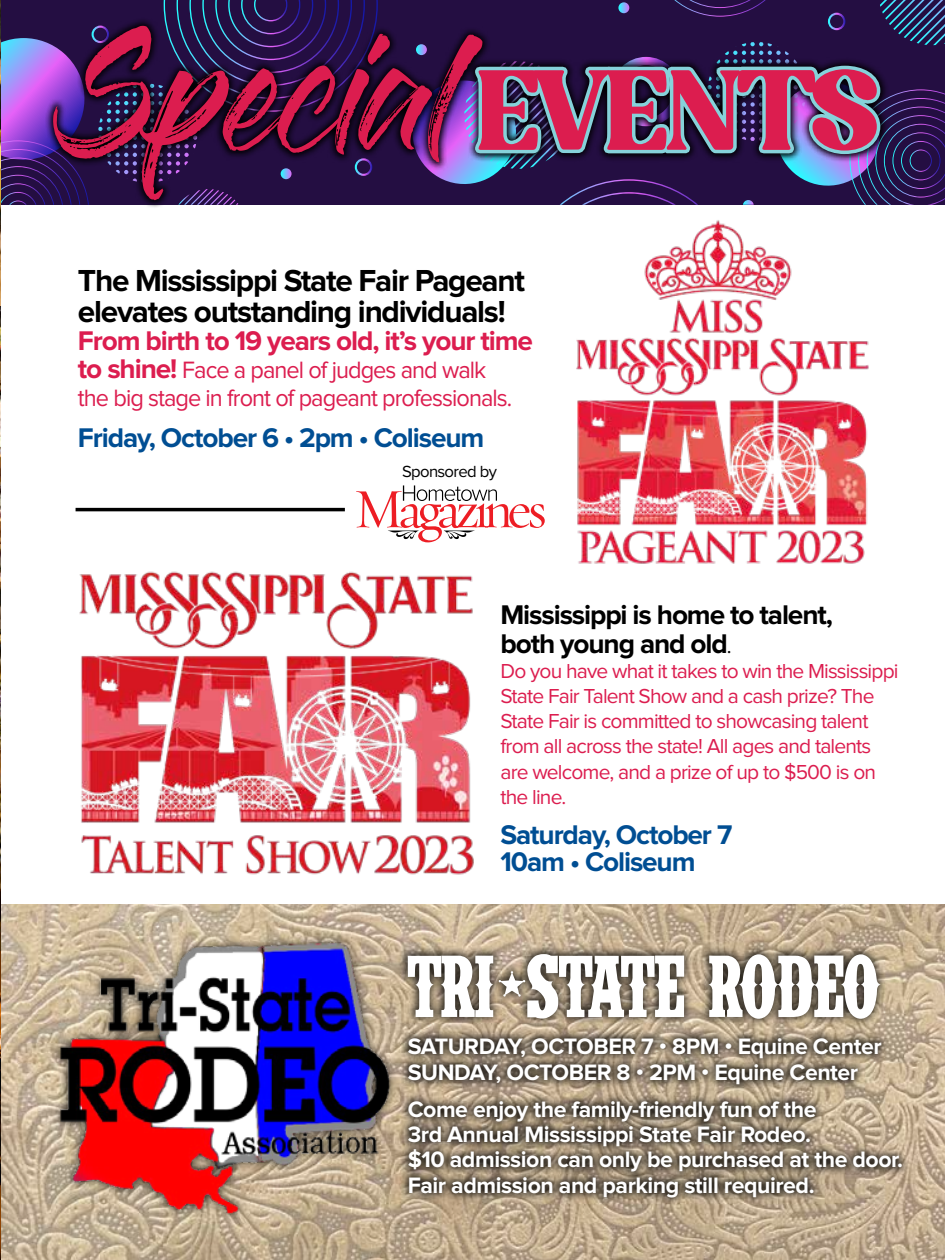
<style>
.page{position:relative;width:945px;height:1260px;background:#fff}
.page>*{position:absolute;margin:0;border:0;box-sizing:border-box;transform-origin:0 0}
.t1{font:117.95px "Gloss And Bloom";letter-spacing:-.04em;color:#dc1d4f}
.t2{font:104.83px "IFCINSANERODEO";letter-spacing:-.02em;color:#fff}
.t3{font:700 31.5px/31.5px "Proxima Nova";letter-spacing:-.04em;color:#000}
.t4{font:700 28px/26.6px "Proxima Nova";letter-spacing:-.04em;color:#004e93}
.t5{font:700 28px/28.7px "Proxima Nova";letter-spacing:-.04em;color:#000}
.t6{font:700 28px "Proxima Nova";letter-spacing:-.04em;color:#dc1d4f}
.t7{font:24.5px/28px "Proxima Nova";letter-spacing:-.04em;color:#dc1d4f;scale:.96 1}
.t8{font:700 23.1px/25.2px "Proxima Nova";letter-spacing:-.02em;color:#fff}
.t9{font:21px/25.2px "Proxima Nova";letter-spacing:-.04em;color:#dc1d4f}
.t10{font:16.8px "Proxima Nova";letter-spacing:-.04em;color:#000}
.s1{font-family:"Nugelo";font-size:113.75px;color:#86d2da}
.s2{font-weight:700;font-size:28px}
.s3{font-weight:400;font-size:21px}
</style>
<div class="page">
<svg style="left:407px;top:0;width:538px;height:205px;background:#2a1950"></svg>
<img style="left:1px;top:905px;width:944px;height:355px">
<svg style="left:147px;top:17px;width:742px;height:190px;background:#24193e"></svg>
<img style="left:79px;top:571px;width:395px;height:304px">
<div style="left:398px;top:944px;width:513px;height:262px;background:#000;opacity:.75"></div>
<img style="left:53px;top:930px;width:350px;height:293px">
<svg style="left:1px;top:0;width:377px;height:205px;background:#2a1849"></svg>
<img style="left:0;top:0;width:1px;height:1260px">
<hr style="left:0;top:306px;width:1px;height:324px;background:#fff200">
<img style="left:576px;top:220px;width:293px;height:344px">
<svg style="left:356px;top:485px;width:189px;height:57px"></svg>
<hr style="left:76px;top:508px;width:269px;height:3px;background:#000">
<h1 class="t1" style="left:63px;top:40px;width:818px">Special <span class="s1">EVENTS</span></h1>
<h3 class="t3" style="left:78px;top:266px;width:449px">The Mississippi State Fair Pageant elevates outstanding individuals!</h3>
<p class="t6" style="left:78px;top:328px;width:457px">From birth to 19 years old, it’s your time</p>
<p class="t7" style="left:78px;top:357px;width:454px"><span class="s2">to shine!</span> Face a panel of judges and walk the big stage in front of pageant professionals.</p>
<p class="t4" style="left:78px;top:425px;width:408px">Friday, October 6 • 2pm • Coliseum</p>
<p class="t10" style="left:402px;top:464px;width:96px">Sponsored by</p>
<p class="t5" style="left:500px;top:601px;width:334px">Mississippi is home to talent, both young and old<span class="s3">.</span></p>
<p class="t9" style="left:501px;top:659px;width:400px">Do you have what it takes to win the Mississippi State Fair Talent Show and a cash prize? The State Fair is committed to showcasing talent from all across the state! All ages and talents are welcome, and a prize of up to $500 is on the line.</p>
<p class="t4" style="left:500px;top:823px;width:233px">Saturday, October 7<br>10am • Coliseum</p>
<h2 class="t2" style="left:408px;top:943px;width:474px">TRI-STATE RODEO</h2>
<p class="t8" style="left:408px;top:1034px;width:475px;line-height:26.6px">SATURDAY, OCTOBER 7 • 8PM • Equine Center<br>SUNDAY, OCTOBER 8 • 2PM • Equine Center</p>
<p class="t8" style="left:408px;top:1098px;width:497px">Come enjoy the family-friendly fun of the<br>3rd Annual Mississippi State Fair Rodeo.<br>$10 admission can only be purchased at the door.<br>Fair admission and parking still required.</p>
</div>
